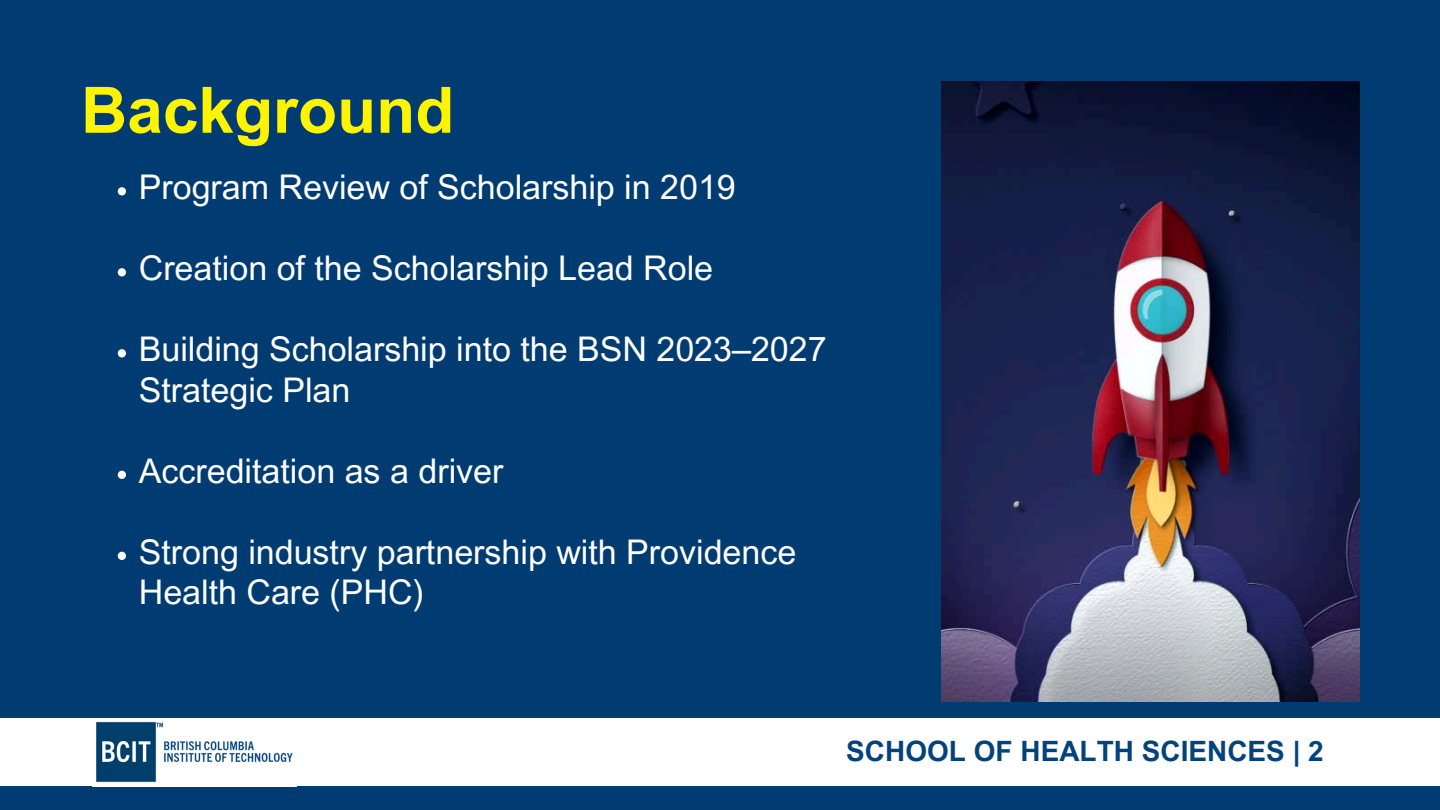
<style>
.page{position:relative;width:1440px;height:810px;background:#003c71}
.page>*{position:absolute;margin:0;border:0;box-sizing:border-box;transform-origin:0 0}
.t1{font:700 64px "Arial MT Pro";color:#fff400}
.t2{font:34px/40.5px "Arial MT Pro";color:#fff}
.t3{font:700 28px "Arial MT Pro";color:#03437c}
</style>
<div class="page">
<div style="left:0;top:719px;width:1440px;height:67px;background:#fff"></div>
<img style="left:96px;top:721px;width:197px;height:62px">
<img style="left:941px;top:81px;width:418px;height:621px">
<svg style="left:118px;top:187px;width:8px;height:8px"></svg>
<svg style="left:118px;top:268px;width:8px;height:8px"></svg>
<svg style="left:118px;top:349px;width:8px;height:8px"></svg>
<svg style="left:118px;top:471px;width:8px;height:8px"></svg>
<svg style="left:118px;top:552px;width:8px;height:8px"></svg>
<p class="t1" style="left:81px;top:86px;width:375px">Background</p>
<p class="t2" style="left:139px;top:171px;width:599px">Program Review of Scholarship in 2019</p>
<p class="t2" style="left:139px;top:252px;width:576px">Creation of the Scholarship Lead Role</p>
<p class="t2" style="left:139px;top:333px;width:689px">Building Scholarship into the BSN 2023–2027<br>Strategic Plan</p>
<p class="t2" style="left:139px;top:455px;width:366px">Accreditation as a driver</p>
<p class="t2" style="left:139px;top:536px;width:659px">Strong industry partnership with Providence<br>Health Care (PHC)</p>
<p class="t3" style="left:846px;top:741px;width:479px">SCHOOL OF HEALTH SCIENCES | 2</p>
</div>
